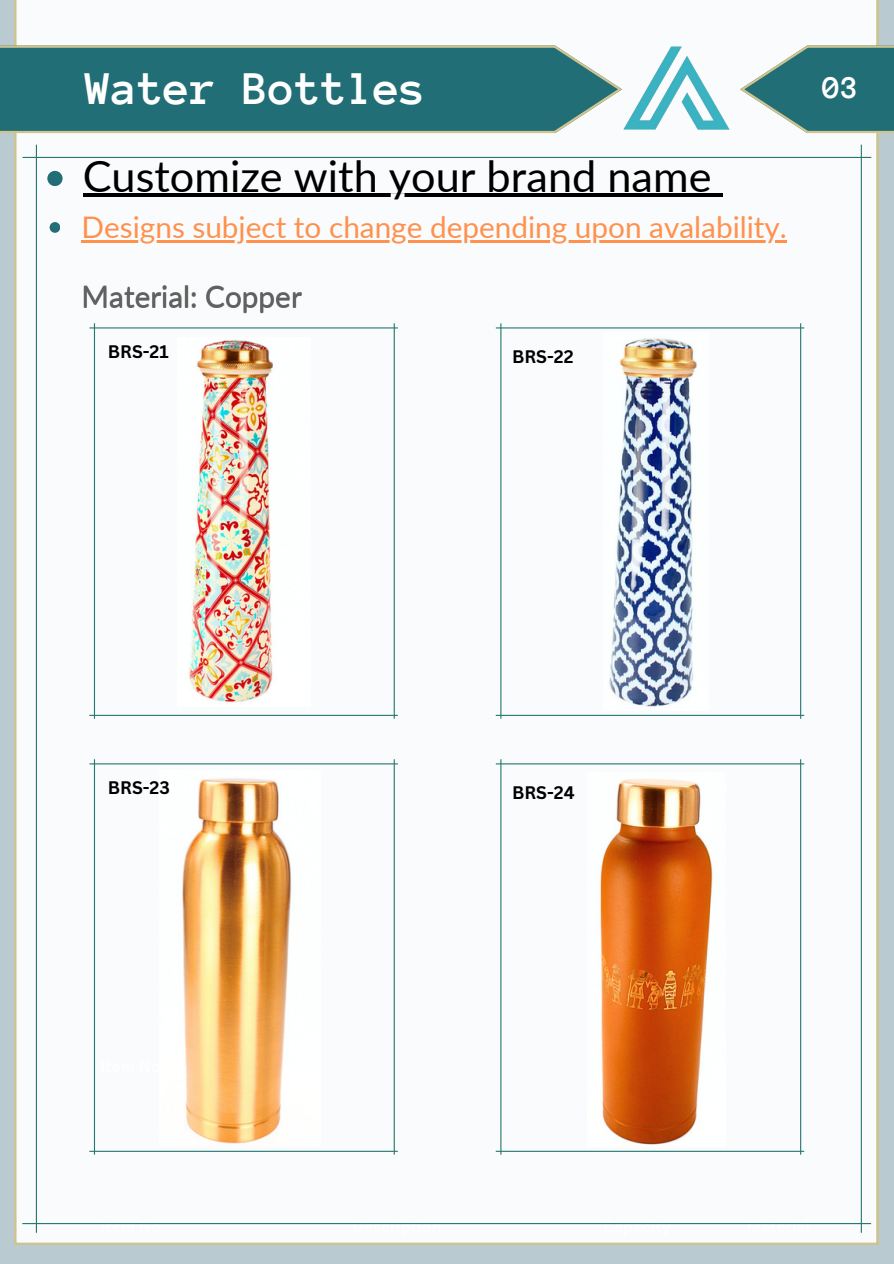
<style>
.page{position:relative;width:894px;height:1264px;background:#fff}
.page>*{position:absolute;margin:0;border:0;box-sizing:border-box;transform-origin:0 0}
.t1{font:700 48px "Anonymous Pro";color:#fff}
.t2{font:43.2px "Lato";color:#000}
.t3{font:700 33px "Anonymous Pro";color:#fff}
.t4{font:29.7px "Lato";color:#ff914d}
.t5{font:29.7px "Lato";color:#616161}
.t6{font:700 17.7px "Canva Sans";color:#000}
</style>
<div class="page">
<div style="left:0;top:0;width:893px;height:1263px;background:#b9cad0"></div>
<div style="left:14px;top:0;width:864px;height:1244px;background:#fafbfc"></div>
<svg style="left:0;top:45px;width:621px;height:88px"></svg>
<svg style="left:740px;top:45px;width:153px;height:88px"></svg>
<img style="left:622px;top:45px;width:109px;height:87px">
<hr style="left:83px;top:194px;width:628px;height:3px;background:#000">
<svg style="left:711px;top:194px;width:11px;height:3px"></svg>
<hr style="left:82px;top:240px;width:704px;height:3px;background:#ff914d">
<hr style="left:23px;top:157px;width:848px;height:1px;background:#26786e">
<hr style="left:22px;top:1222px;width:848px;height:2px;background:#26786e">
<hr style="left:860px;top:145px;width:1px;height:1087px;background:#26786e">
<hr style="left:36px;top:145px;width:1px;height:1087px;background:#26786e">
<hr style="left:89px;top:327px;width:309px;height:1px;background:#26786e">
<hr style="left:89px;top:763px;width:309px;height:1px;background:#26786e">
<hr style="left:495px;top:327px;width:309px;height:1px;background:#26786e">
<hr style="left:495px;top:763px;width:309px;height:1px;background:#26786e">
<hr style="left:89px;top:714px;width:308px;height:2px;background:#26786e">
<hr style="left:89px;top:1150px;width:308px;height:1px;background:#26786e">
<hr style="left:495px;top:714px;width:309px;height:2px;background:#26786e">
<hr style="left:495px;top:1150px;width:309px;height:1px;background:#26786e">
<hr style="left:393px;top:323px;width:1px;height:395px;background:#26786e">
<hr style="left:393px;top:759px;width:1px;height:395px;background:#26786e">
<hr style="left:799px;top:323px;width:2px;height:395px;background:#26786e">
<hr style="left:799px;top:759px;width:2px;height:395px;background:#26786e">
<hr style="left:94px;top:323px;width:1px;height:395px;background:#26786e">
<hr style="left:94px;top:759px;width:1px;height:395px;background:#26786e">
<hr style="left:500px;top:323px;width:1px;height:395px;background:#26786e">
<hr style="left:500px;top:759px;width:1px;height:395px;background:#26786e">
<img style="left:178px;top:337px;width:132px;height:369px">
<img style="left:603px;top:332px;width:105px;height:378px">
<img style="left:160px;top:771px;width:161px;height:374px">
<img style="left:587px;top:772px;width:138px;height:373px">
<div style="left:47px;top:171px;width:16px;height:15px;background:#226e76;border-radius:50%"></div>
<div style="left:50px;top:222px;width:10px;height:11px;background:#226e76;border-radius:50%"></div>
<p class="t1" style="left:86px;top:64px;width:342px">Water Bottles</p>
<h2 class="t3" style="left:822px;top:71px;width:37px">03</h2>
<h3 class="t2" style="left:83px;top:149px;width:630px">Customize with your brand name</h3>
<h3 class="t4" style="left:82px;top:209px;width:706px">Designs subject to change depending upon avalability.</h3>
<p class="t5" style="left:82px;top:279px;width:222px">Material: Copper</p>
<p class="t6" style="left:108px;top:339px;width:62px">BRS-21</p>
<p class="t6" style="left:108px;top:775px;width:63px">BRS-23</p>
<p class="t6" style="left:512px;top:344px;width:63px">BRS-22</p>
<h1 class="t6" style="left:512px;top:779px;width:64px">BRS-24</h1>
</div>
